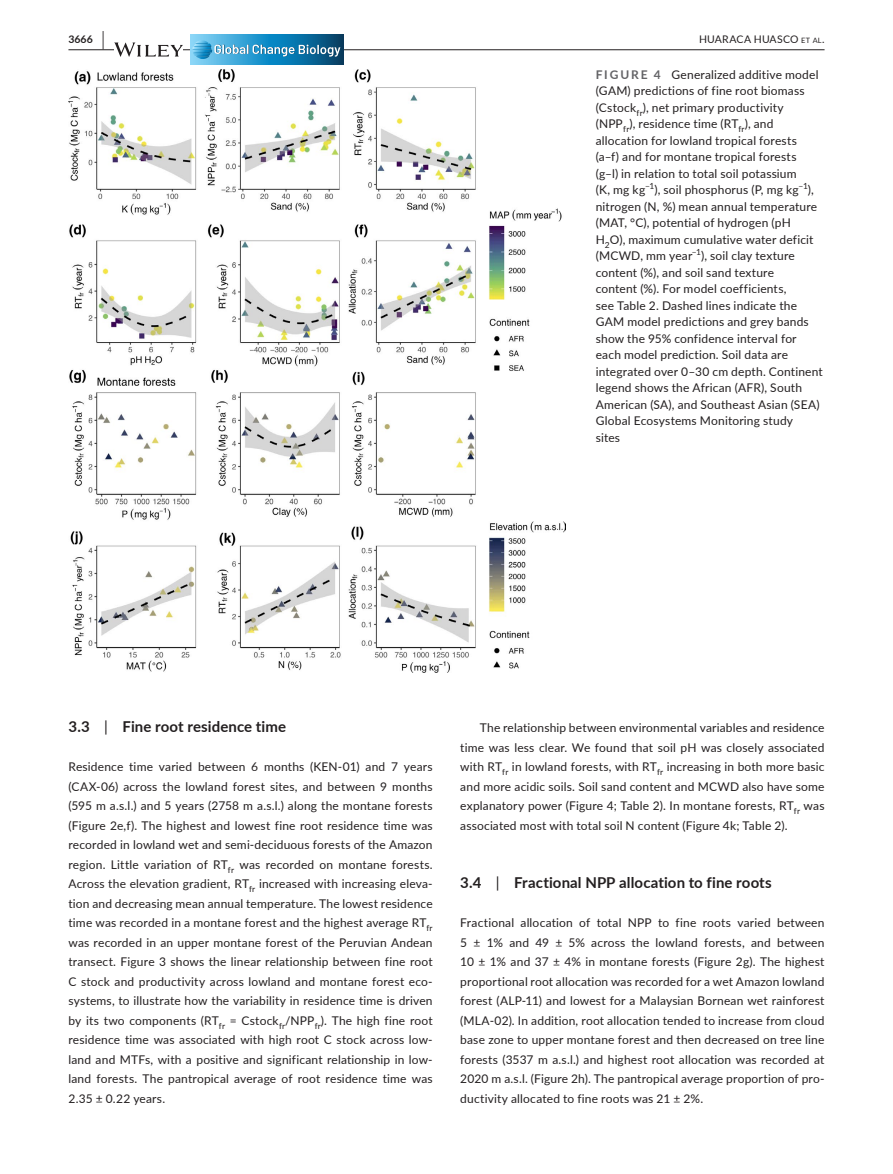
<style>
.page{position:relative;width:893px;height:1174px;background:#fff}
.page>*{position:absolute;margin:0;border:0;box-sizing:border-box;transform-origin:0 0}
.t1{font:700 15px "Lato";letter-spacing:.005em;color:#231f20}
.t2{font:12px/19.5px "Lato";letter-spacing:.015em;color:#231f20;text-align:justify}
.t3{font:10.5px "Lato";letter-spacing:.02em;color:#231f20}
.t4{font:700 10.5px "Lato";color:#231f20}
.t5{font:8.4px "Lato";color:#231f20}
.s1{font-size:19.5px}
.s2{font-size:7.35px}
.s3{font-weight:700;color:#636366}
.s4{font-weight:400}
</style>
<div class="page">
<hr style="left:68px;top:49px;width:756px;height:1px;background:#231f20">
<svg style="left:114px;top:42px;width:69px;height:15px"></svg>
<svg style="left:191px;top:64px;width:153px;height:1px"></svg>
<svg style="left:191px;top:35px;width:153px;height:29px"></svg>
<svg style="left:192px;top:40px;width:149px;height:19px"></svg>
<img style="left:68px;top:69px;width:498px;height:604px">
<p class="t4" style="left:68px;top:31px;width:37px">3666 <span class="s1">|</span></p>
<p class="t3" style="left:699px;top:31px;width:127px">HUARACA HUASCO <span class="s2">et al</span>.</p>
<p class="t2" style="left:596px;top:66px;width:224px;line-height:16.5px;text-align:left"><span class="s3">FIGURE 4</span> Generalized additive model (GAM) predictions of fine root biomass (Cstock<sub>fr</sub>), net primary productivity (NPP<sub>fr</sub>), residence time (RT<sub>fr</sub>), and allocation for lowland tropical forests (a–f) and for montane tropical forests (g–l) in relation to total soil potassium<br>(K, mg kg</p>
<p class="t5" style="left:645px;top:180px;width:11px">−1</p>
<p class="t2" style="left:654px;top:180px;width:146px">), soil phosphorus (P, mg kg</p>
<p class="t5" style="left:799px;top:180px;width:11px">−1</p>
<p class="t2" style="left:596px;top:181px;width:223px;line-height:16.5px;text-align:left;text-indent:212px">), nitrogen (N, %) mean annual temperature (MAT, °C), potential of hydrogen (pH<br>H<sub>2</sub>O), maximum cumulative water deficit (MCWD, mm year</p>
<p class="t5" style="left:692px;top:246px;width:11px">−1</p>
<p class="t2" style="left:596px;top:247px;width:229px;line-height:16.5px;text-align:left;text-indent:105px">), soil clay texture content (%), and soil sand texture<br>content (%). For model coefficients,<br>see Table 2. Dashed lines indicate the GAM model predictions and grey bands show the 95% confidence interval for each model prediction. Soil data are integrated over 0–30 cm depth. Continent legend shows the African (AFR), South American (SA), and Southeast Asian (SEA)<br>Global Ecosystems Monitoring study</p>
<p class="t1" style="left:68px;top:716px;width:219px">3.3 <span class="s4">|</span> Fine root residence time</p>
<p class="t2" style="left:68px;top:756px;width:366px">Residence time varied between 6 months (KEN-01) and 7 years (CAX-06) across the lowland forest sites, and between 9 months (595 m a.s.l.) and 5 years (2758 m a.s.l.) along the montane forests (Figure 2e,f). The highest and lowest fine root residence time was recorded in lowland wet and semi-deciduous forests of the Amazon region. Little variation of RT<sub>fr</sub> was recorded on montane forests.<br>Across the elevation gradient, RT<sub>fr</sub> increased with increasing eleva&shy;tion and decreasing mean annual temperature. The lowest residence time was recorded in a montane forest and the highest average RT<sub>fr </sub>was recorded in an upper montane forest of the Peruvian Andean transect. Figure 3 shows the linear relationship between fine root C stock and productivity across lowland and montane forest eco&shy;systems, to illustrate how the variability in residence time is driven by its two components (RT<sub>fr</sub> = Cstock<sub>fr</sub>/NPP<sub>fr</sub>). The high fine root residence time was associated with high root C stock across low&shy;land and MTFs, with a positive and significant relationship in low&shy;land forests. The pantropical average of root residence time was 2.35 ± 0.22 years.</p>
<p class="t2" style="left:460px;top:717px;width:366px;text-indent:20px">The relationship between environmental variables and residence time was less clear. We found that soil pH was closely associated with RT<sub>fr</sub> in lowland forests, with RT<sub>fr</sub> increasing in both more basic and more acidic soils. Soil sand content and MCWD also have some explanatory power (Figure 4; Table 2). In montane forests, RT<sub>fr</sub> was associated most with total soil N content (Figure 4k; Table 2).</p>
<p class="t1" style="left:460px;top:872px;width:313px">3.4 <span class="s4">|</span> Fractional NPP allocation to fine roots</p>
<p class="t2" style="left:460px;top:912px;width:366px">Fractional allocation of total NPP to fine roots varied between 5 ± 1% and 49 ± 5% across the lowland forests, and between 10 ± 1% and 37 ± 4% in montane forests (Figure 2g). The highest proportional root allocation was recorded for a wet Amazon lowland forest (ALP-11) and lowest for a Malaysian Bornean wet rainforest (MLA-02). In addition, root allocation tended to increase from cloud base zone to upper montane forest and then decreased on tree line forests (3537 m a.s.l.) and highest root allocation was recorded at 2020 m a.s.l. (Figure 2h). The pantropical average proportion of pro&shy;ductivity allocated to fine roots was 21 ± 2%.</p>
</div>
